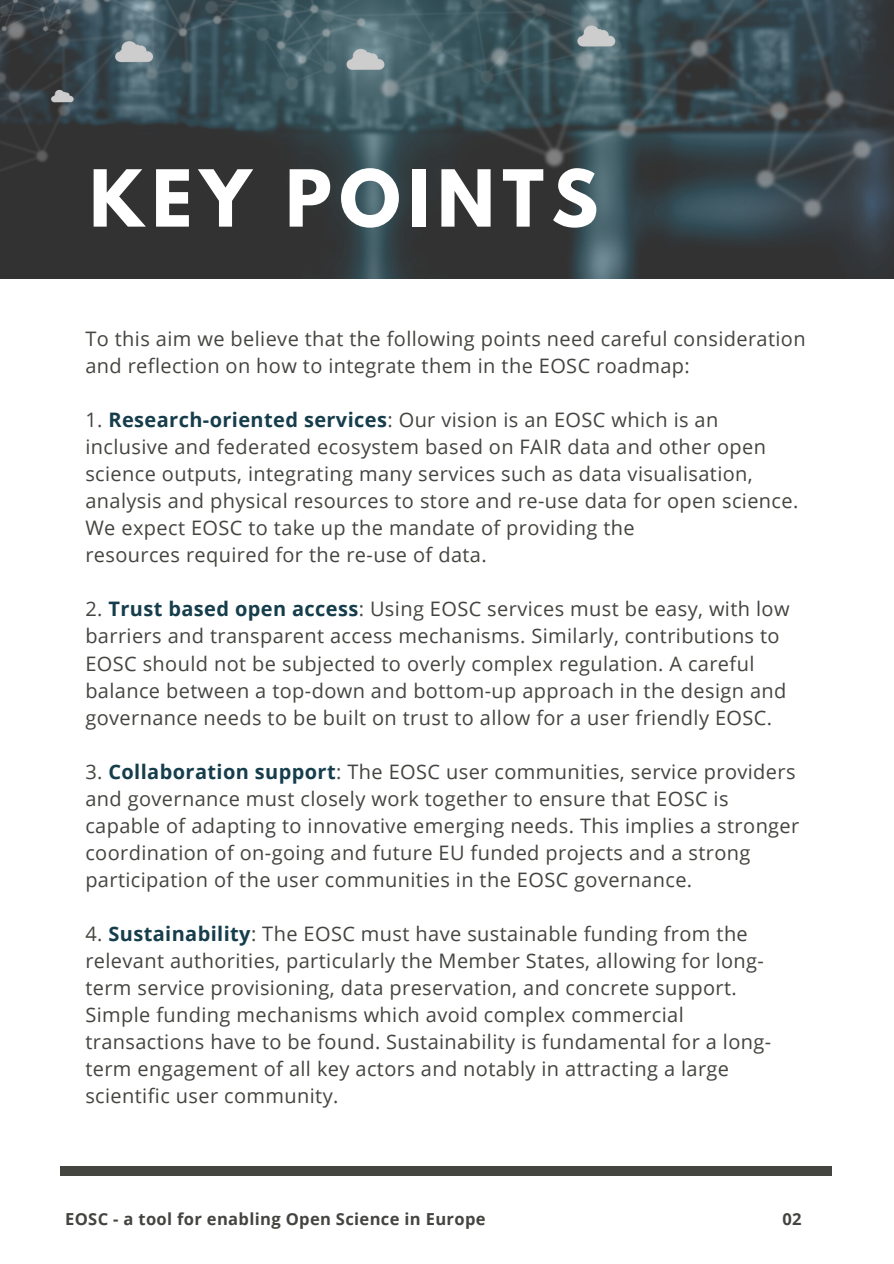
<style>
.page{position:relative;width:894px;height:1264px;background:#fff}
.page>*{position:absolute;margin:0;border:0;box-sizing:border-box;transform-origin:0 0}
.t1{font:700 69.6px "League Spartan";letter-spacing:.11em;color:#fff}
.t2{font:19.95px/27px "Open Sans";letter-spacing:.02em;color:#444440}
.t3{font:700 16.5px "Open Sans";letter-spacing:.02em;color:#444440}
.s1{font-weight:700;color:#153d4b}
</style>
<div class="page">
<img style="left:0;top:0;width:893px;height:279px">
<div style="left:60px;top:1165px;width:772px;height:9px;background:#444440"></div>
<h1 class="t1" style="left:89px;top:164px;width:510px">KEY POINTS</h1>
<p class="t2" style="left:85px;top:325px;width:721px">To this aim we believe that the following points need careful consideration and reflection on how to integrate them in the EOSC roadmap:</p>
<p class="t2" style="left:85px;top:406px;width:714px">1. <span class="s1">Research-oriented services</span>: Our vision is an EOSC which is an inclusive and federated ecosystem based on FAIR data and other open science outputs, integrating many services such as data visualisation, analysis and physical resources to store and re-use data for open science.<br>We expect EOSC to take up the mandate of providing the<br>resources required for the re-use of data.</p>
<p class="t2" style="left:85px;top:595px;width:705px">2. <span class="s1">Trust based open access</span>: Using EOSC services must be easy, with low barriers and transparent access mechanisms. Similarly, contributions to EOSC should not be subjected to overly complex regulation. A careful balance between a top-down and bottom-up approach in the design and governance needs to be built on trust to allow for a user friendly EOSC.</p>
<p class="t2" style="left:85px;top:757px;width:715px">3. <span class="s1">Collaboration support</span>: The EOSC user communities, service providers and governance must closely work together to ensure that EOSC is capable of adapting to innovative emerging needs. This implies a stronger coordination of on-going and future EU funded projects and a strong participation of the user communities in the EOSC governance.</p>
<p class="t2" style="left:85px;top:919px;width:687px">4. <span class="s1">Sustainability</span>: The EOSC must have sustainable funding from the relevant authorities, particularly the Member States, allowing for long&shy;term service provisioning, data preservation, and concrete support.<br>Simple funding mechanisms which avoid complex commercial transactions have to be found. Sustainability is fundamental for a long&shy;term engagement of all key actors and notably in attracting a large scientific user community.</p>
<p class="t3" style="left:65px;top:1206px;width:422px">EOSC - a tool for enabling Open Science in Europe</p>
<p class="t3" style="left:782px;top:1206px;width:21px">02</p>
</div>
